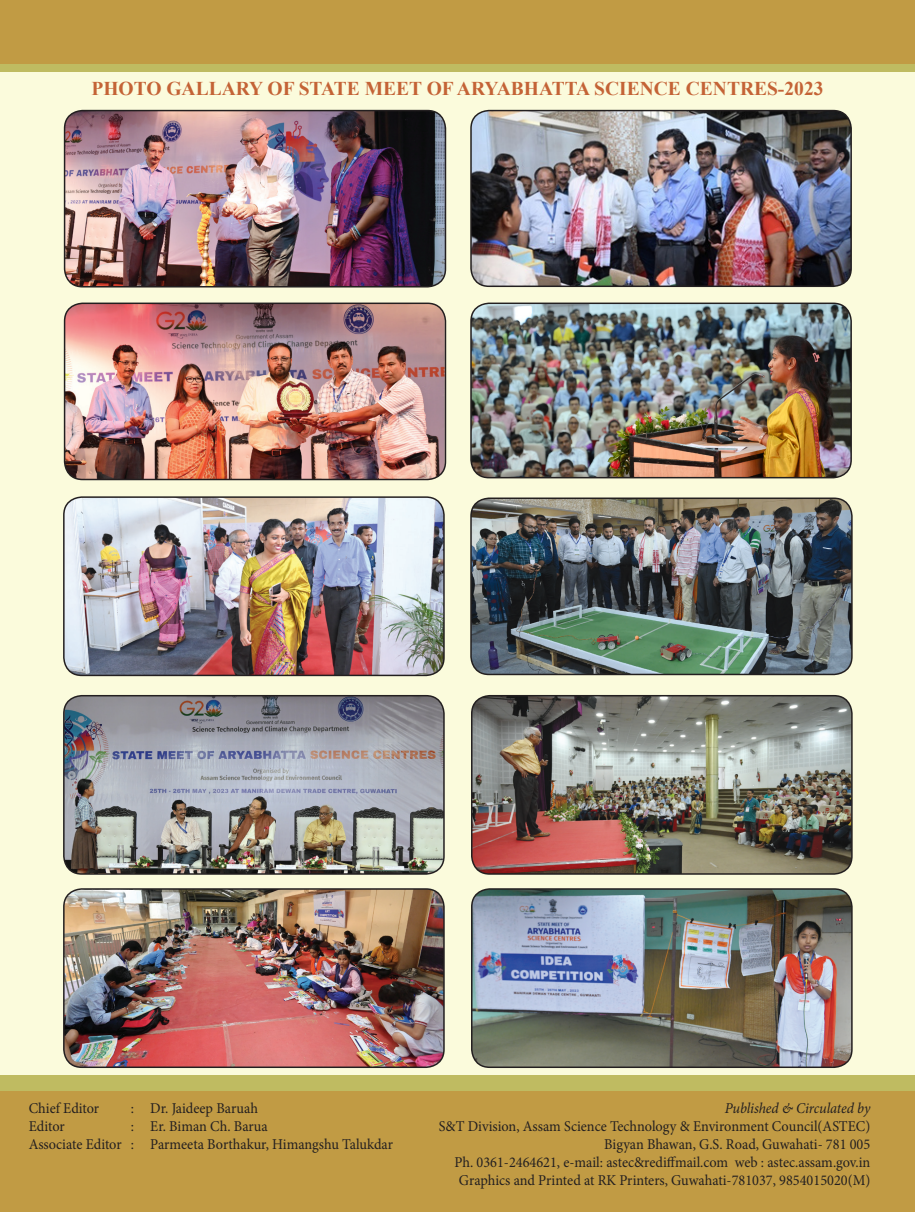
<style>
.page{position:relative;width:915px;height:1212px;background:#fff}
.page>*{position:absolute;margin:0;border:0;box-sizing:border-box;transform-origin:0 0}
.t1{font:700 19.5px "Times New Roman";color:#c46336}
.t2{font:15px/18px "Minion Pro";color:#231f20;text-align:right;scale:.95 1}
.t3{font:italic 15px "Minion Pro";letter-spacing:-.01em;color:#231f20;scale:.95 1}
</style>
<div class="page">
<div style="left:0;top:0;width:914px;height:1212px;background:#fbfbdc"></div>
<img style="left:64px;top:497px;width:380px;height:178px">
<div style="left:63px;top:496px;width:381px;height:180px;border:2px solid #231f20;border-radius:18px"></div>
<img style="left:64px;top:696px;width:380px;height:178px">
<div style="left:63px;top:695px;width:381px;height:180px;border:2px solid #231f20;border-radius:18px"></div>
<img style="left:64px;top:889px;width:380px;height:178px">
<div style="left:63px;top:888px;width:381px;height:180px;border:2px solid #231f20;border-radius:18px"></div>
<img style="left:471px;top:303px;width:379px;height:175px">
<div style="left:470px;top:303px;width:381px;height:175px;border:2px solid #231f20;border-radius:18px"></div>
<img style="left:471px;top:696px;width:380px;height:178px">
<div style="left:471px;top:695px;width:381px;height:180px;border:2px solid #231f20;border-radius:18px"></div>
<img style="left:471px;top:889px;width:380px;height:178px">
<div style="left:471px;top:888px;width:381px;height:180px;border:2px solid #231f20;border-radius:18px"></div>
<img style="left:65px;top:111px;width:380px;height:176px">
<div style="left:64px;top:110px;width:382px;height:177px;border:2px solid #231f20;border-radius:18px"></div>
<img style="left:65px;top:303px;width:379px;height:176px">
<div style="left:64px;top:303px;width:382px;height:177px;border:2px solid #231f20;border-radius:18px"></div>
<img style="left:471px;top:498px;width:380px;height:176px">
<div style="left:470px;top:497px;width:382px;height:178px;border:2px solid #231f20;border-radius:18px"></div>
<img style="left:471px;top:111px;width:379px;height:175px">
<div style="left:470px;top:110px;width:381px;height:177px;border:2px solid #231f20;border-radius:18px"></div>
<div style="left:0;top:9px;width:914px;height:63px;background:#bfbb61"></div>
<div style="left:0;top:0;width:914px;height:64px;background:#c19b44"></div>
<div style="left:0;top:1076px;width:914px;height:120px;background:#bfbb61"></div>
<div style="left:0;top:1092px;width:914px;height:120px;background:#c19b44"></div>
<h1 class="t1" style="left:91px;top:75px;width:105px">PHOTO GALLARY</h1>
<h1 class="t1" style="left:267px;top:75px;width:56px">OF STAT</h1>
<h1 class="t1" style="left:347px;top:75px;width:139px">E MEET OF ARYABHATTA</h1>
<h1 class="t1" style="left:594px;top:75px;width:134px">SCIENCE CENTR</h1>
<h1 class="t1" style="left:753px;top:75px;width:71px">ES-2023</h1>
<p class="t2" style="left:29px;top:1099px;width:76px">Chief Editor</p>
<p class="t2" style="left:131px;top:1099px;width:135px">: Dr. Jaideep Baruah</p>
<p class="t2" style="left:29px;top:1117px;width:39px">Editor</p>
<p class="t2" style="left:29px;top:1117px;width:385px;text-align:left;text-indent:102px">: Er. Biman Ch. Barua<br>Associate Editor : Parmeeta Borthakur, Himangshu Talukdar</p>
<p class="t3" style="left:724px;top:1098px;width:155px">Published &amp; Circulated by</p>
<p class="t2" style="left:438px;top:1117px;width:455px">S&amp;T Division, Assam Science Technology &amp; Environment Council(ASTEC)<br>Bigyan Bhawan, G.S. Road, Guwahati- 781 005<br>Ph. 0361-2464621, e-mail: astec&amp;rediffmail.com web : astec.assam.gov.in Graphics and Printed at RK Printers, Guwahati-781037, 9854015020(M)</p>
</div>
